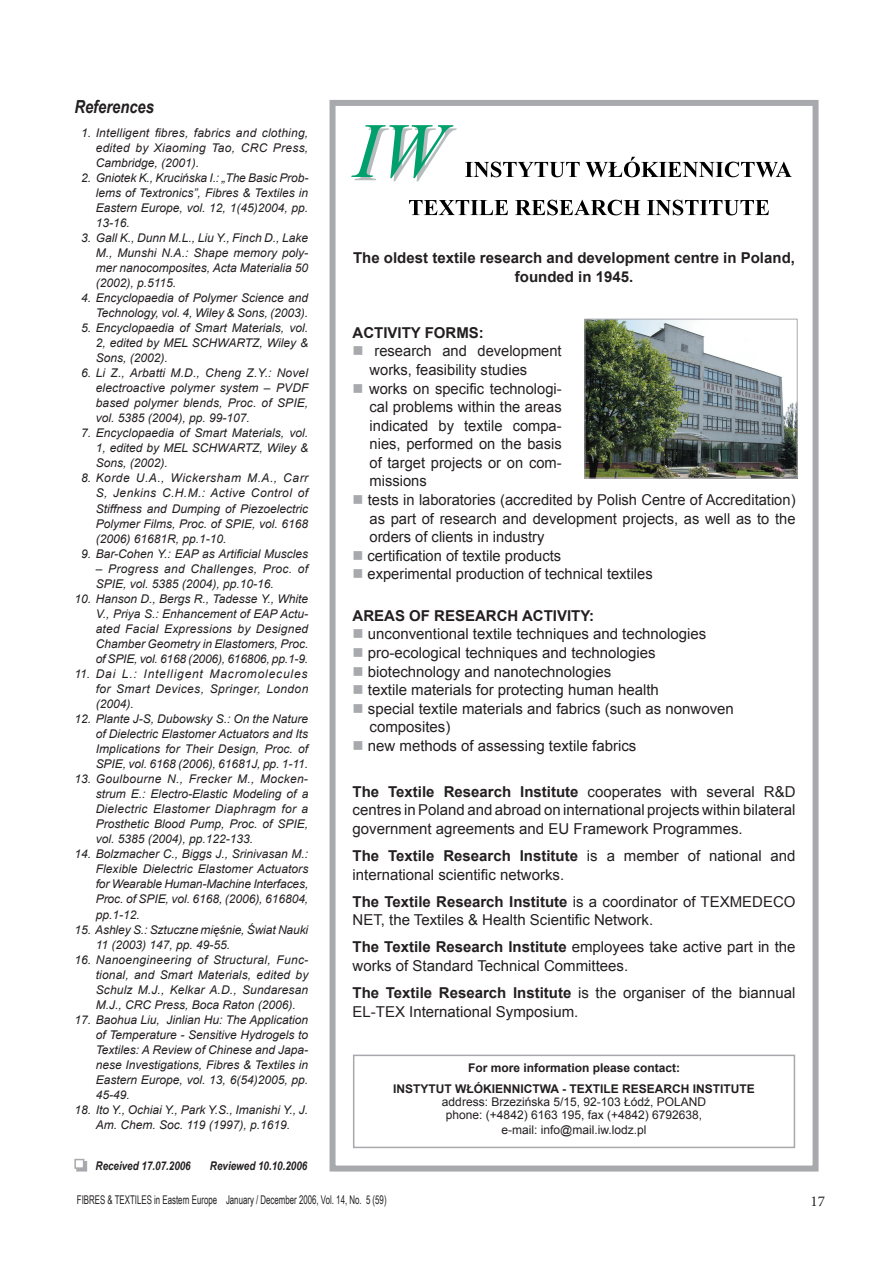
<style>
.page{position:relative;width:893px;height:1263px;background:#fff}
.page>*{position:absolute;margin:0;border:0;box-sizing:border-box;transform-origin:0 0}
.Podtytuł_1{font:italic 700 18px "Arial Narrow";color:#231f20}
.Normalny{font:15px/18.6px "Arial";color:#231f20}
.Normalny-2{font:700 15px/18.6px "Arial";color:#231f20;text-align:center}
.t1{font:15px "Minion Pro";color:#231f20}
.refer{font:italic 12px/15px "Arial";color:#231f20;text-align:justify}
.Normalny-3{font:12px "Arial";color:#231f20}
.Normalny-4{font:700 12px "Arial";color:#231f20}
.t2{font:12px "Arial Narrow";color:#231f20;scale:.8 1}
.refer-2{font:italic 12px/15px "Arial";letter-spacing:.03em;color:#231f20}
.t3{font:italic 700 12px "Arial Narrow";color:#231f20}
.s1{color:#a8a9ad}
.s2{font-weight:700}
</style>
<div class="page">
<div style="left:353px;top:1054px;width:442px;height:94px;border:2px solid #a8a9ad"></div>
<div style="left:76px;top:1161px;width:11px;height:10px;border:2px solid #a8a9ad"></div>
<div style="left:75px;top:1159px;width:9px;height:9px;background:#fff"></div>
<div style="left:74px;top:1159px;width:10px;height:10px;border:2px solid #a8a9ad"></div>
<div style="left:330px;top:100px;width:489px;height:1071px;border:6px solid #a8a9ad"></div>
<img style="left:587px;top:321px;width:208px;height:155px">
<div style="left:585px;top:319px;width:212px;height:159px;border:1px solid #a8a9ad"></div>
<svg style="left:351px;top:125px;width:106px;height:56px"></svg>
<svg style="left:465px;top:157px;width:327px;height:20px"></svg>
<svg style="left:409px;top:200px;width:99px;height:15px"></svg>
<svg style="left:515px;top:200px;width:125px;height:15px"></svg>
<svg style="left:647px;top:200px;width:122px;height:15px"></svg>
<p class="Podtytuł_1" style="left:74px;top:93px;width:81px">References</p>
<p class="refer" style="left:96px;top:125px;width:214px;text-indent:-15px">1. Intelligent fibres, fabrics and clothing, edited by Xiaoming Tao, CRC Press, Cambridge, (2001).</p>
<p class="refer" style="left:96px;top:170px;width:214px;text-indent:-15px">2. Gniotek K., Krucińska I.: „The Basic Prob&shy;lems of Textronics”, Fibres &amp; Textiles in Eastern Europe, vol. 12, 1(45)2004, pp.<br>13-16.</p>
<p class="refer" style="left:96px;top:230px;width:214px;text-indent:-15px">3. Gall K., Dunn M.L., Liu Y., Finch D., Lake M., Munshi N.A.: Shape memory poly&shy;mer nanocomposites, Acta Materialia 50 (2002), p.5115.</p>
<p class="refer" style="left:81px;top:290px;width:229px;text-align:right">4. Encyclopaedia of Polymer Science and<br>Technology, vol. 4, Wiley &amp; Sons, (2003).</p>
<p class="refer" style="left:96px;top:320px;width:214px;text-indent:-15px">5. Encyclopaedia of Smart Materials, vol.<br>2, edited by MEL SCHWARTZ, Wiley &amp; Sons, (2002).</p>
<p class="refer" style="left:96px;top:366px;width:214px;text-indent:-15px">6. Li Z., Arbatti M.D., Cheng Z.Y.: Novel electroactive polymer system – PVDF based polymer blends, Proc. of SPIE, vol. 5385 (2004), pp. 99-107.</p>
<p class="refer" style="left:96px;top:426px;width:214px;text-indent:-15px">7. Encyclopaedia of Smart Materials, vol.<br>1, edited by MEL SCHWARTZ, Wiley &amp; Sons, (2002).</p>
<p class="refer" style="left:96px;top:471px;width:214px;text-indent:-15px">8. Korde U.A., Wickersham M.A., Carr S, Jenkins C.H.M.: Active Control of Stiffness and Dumping of Piezoelectric Polymer Films, Proc. of SPIE, vol. 6168 (2006) 61681R, pp.1-10.</p>
<p class="refer" style="left:81px;top:546px;width:229px">9. Bar-Cohen Y.: EAP as Artificial Muscles</p>
<p class="refer-2" style="left:96px;top:561px;width:214px">– Progress and Challenges, Proc. of<br>SPIE, vol. 5385 (2004), pp.10-16.</p>
<p class="refer" style="left:96px;top:591px;width:214px;text-indent:-21px">10. Hanson D., Bergs R., Tadesse Y., White V., Priya S.: Enhancement of EAP Actu&shy;ated Facial Expressions by Designed Chamber Geometry in Elastomers, Proc. of SPIE, vol. 6168 (2006), 616806, pp.1-9.</p>
<p class="refer" style="left:96px;top:666px;width:214px;text-indent:-21px">11. Dai L.: Intelligent Macromolecules for Smart Devices, Springer, London (2004).</p>
<p class="refer" style="left:96px;top:711px;width:214px;text-indent:-21px">12. Plante J-S, Dubowsky S.: On the Nature of Dielectric Elastomer Actuators and Its Implications for Their Design, Proc. of SPIE, vol. 6168 (2006), 61681J, pp. 1-11.</p>
<p class="refer" style="left:96px;top:772px;width:214px;text-indent:-21px">13. Goulbourne N., Frecker M., Mocken&shy;strum E.: Electro-Elastic Modeling of a Dielectric Elastomer Diaphragm for a Prosthetic Blood Pump, Proc. of SPIE, vol. 5385 (2004), pp.122-133.</p>
<p class="refer" style="left:96px;top:847px;width:214px;text-indent:-21px">14. Bolzmacher C., Biggs J., Srinivasan M.:<br>Flexible Dielectric Elastomer Actuators for Wearable Human-Machine Interfaces, Proc. of SPIE, vol. 6168, (2006), 616804, pp.1-12.</p>
<p class="refer" style="left:96px;top:922px;width:214px;text-indent:-21px">15. Ashley S.: Sztuczne mięśnie, Świat Nauki<br>11 (2003) 147, pp. 49-55.</p>
<p class="refer" style="left:96px;top:952px;width:214px;text-indent:-21px">16. Nanoengineering of Structural, Func&shy;tional, and Smart Materials, edited by Schulz M.J., Kelkar A.D., Sundaresan M.J., CRC Press, Boca Raton (2006).</p>
<p class="refer" style="left:96px;top:1012px;width:214px;text-indent:-21px">17. Baohua Liu, Jinlian Hu: The Application of Temperature - Sensitive Hydrogels to Textiles: A Review of Chinese and Japa&shy;nese Investigations, Fibres &amp; Textiles in Eastern Europe, vol. 13, 6(54)2005, pp.<br>45-49.</p>
<p class="refer" style="left:74px;top:1102px;width:235px;text-align:center">18. Ito Y., Ochiai Y., Park Y.S., Imanishi Y., J.<br>Am. Chem. Soc. 119 (1997), p.1619.</p>
<p class="t3" style="left:96px;top:1157px;width:97px">Received 17.07.2006</p>
<p class="t3" style="left:210px;top:1157px;width:99px">Reviewed 10.10.2006</p>
<p class="Normalny-2" style="left:353px;top:249px;width:443px">The oldest textile research and development centre in Poland, founded in 1945.</p>
<p class="Normalny-2" style="left:353px;top:324px;width:133px">ACTIVITY FORMS:</p>
<p class="Normalny" style="left:370px;top:342px;width:194px;text-indent:-17px"><span class="s1">■</span> research and development works, feasibility studies</p>
<p class="Normalny" style="left:370px;top:379px;width:194px;text-align:justify;text-indent:-17px"><span class="s1">■</span> works on specific technologi&shy;cal problems within the areas indicated by textile compa&shy;nies, performed on the basis of target projects or on com&shy;missions</p>
<p class="Normalny" style="left:370px;top:491px;width:428px;text-align:justify;text-indent:-17px"><span class="s1">■</span> tests in laboratories (accredited by Polish Centre of Accreditation) as part of research and development projects, as well as to the orders of clients in industry</p>
<p class="Normalny" style="left:353px;top:546px;width:210px"><span class="s1">■</span> certification of textile products</p>
<p class="Normalny" style="left:353px;top:565px;width:302px"><span class="s1">■</span> experimental production of technical textiles</p>
<p class="Normalny-2" style="left:353px;top:607px;width:243px">AREAS OF RESEARCH ACTIVITY:</p>
<p class="Normalny" style="left:353px;top:625px;width:355px"><span class="s1">■</span> unconventional textile techniques and technologies</p>
<p class="Normalny" style="left:353px;top:644px;width:305px"><span class="s1">■</span> pro-ecological techniques and technologies</p>
<p class="Normalny" style="left:353px;top:662px;width:260px"><span class="s1">■</span> biotechnology and nanotechnologies</p>
<p class="Normalny" style="left:353px;top:681px;width:308px"><span class="s1">■</span> textile materials for protecting human health</p>
<p class="Normalny" style="left:370px;top:699px;width:366px;text-indent:-17px"><span class="s1">■</span> special textile materials and fabrics (such as nonwoven composites)</p>
<p class="Normalny" style="left:353px;top:736px;width:285px"><span class="s1">■</span> new methods of assessing textile fabrics</p>
<p class="Normalny" style="left:353px;top:782px;width:444px;text-align:justify"><span class="s2">The Textile Research Institute</span> cooperates with several R&amp;D centres in Poland and abroad on international projects within bilateral government agreements and EU Framework Programmes.</p>
<p class="Normalny" style="left:353px;top:846px;width:444px"><span class="s2">The Textile Research Institute</span> is a member of national and international scientific networks.</p>
<p class="Normalny" style="left:353px;top:892px;width:445px"><span class="s2">The Textile Research Institute</span> is a coordinator of TEXMEDECO<br>NET, the Textiles &amp; Health Scientific Network.</p>
<p class="Normalny" style="left:353px;top:938px;width:444px"><span class="s2">The Textile Research Institute</span> employees take active part in the works of Standard Technical Committees.</p>
<p class="Normalny" style="left:353px;top:983px;width:444px"><span class="s2">The Textile Research Institute</span> is the organiser of the biannual<br>EL-TEX International Symposium.</p>
<p class="Normalny-4" style="left:468px;top:1060px;width:214px">For more information please contact:</p>
<p class="Normalny-4" style="left:393px;top:1081px;width:363px">INSTYTUT WŁÓKIENNICTWA - TEXTILE RESEARCH INSTITUTE</p>
<p class="Normalny-3" style="left:442px;top:1094px;width:266px">address: Brzezińska 5/15, 92-103 Łódź, POLAND</p>
<p class="Normalny-3" style="left:446px;top:1106px;width:258px">phone: (+4842) 6163 195, fax (+4842) 6792638,</p>
<p class="Normalny-3" style="left:502px;top:1121px;width:146px">e-mail: info@mail.iw.lodz.pl</p>
<p class="t2" style="left:77px;top:1191px;width:389px">FIBRES &amp; TEXTILES in Eastern Europe January / December 2006, Vol. 14, No. 5 (59)</p>
<p class="t1" style="left:810px;top:1192px;width:16px">17</p>
</div>
